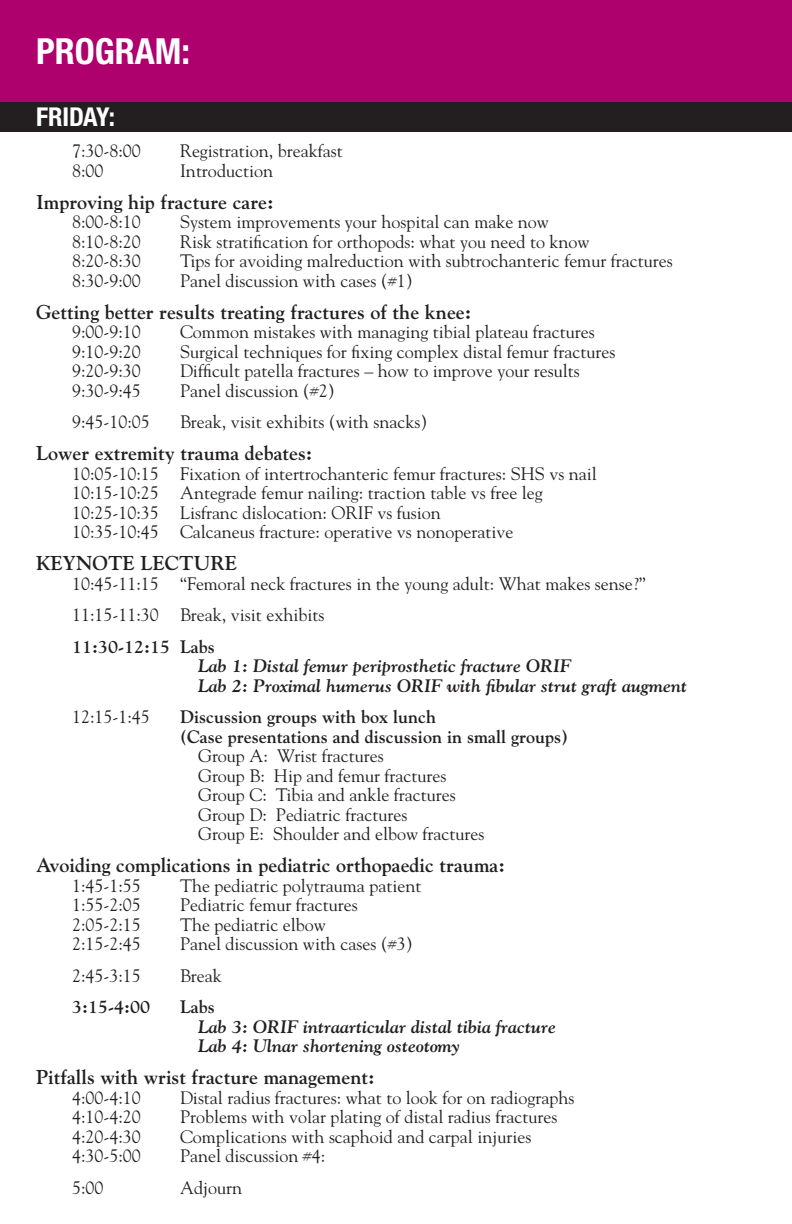
<style>
.page{position:relative;width:792px;height:1224px;background:#fff}
.page>*{position:absolute;margin:0;border:0;box-sizing:border-box;transform-origin:0 0}
.t1{font:700 condensed 36px "Helvetica Neue";color:#fff}
.t2{font:700 condensed 26px "Helvetica Neue";color:#fff}
.t3{font:700 20px "Goudy";color:#231f20}
.t4{font:18px/19.4px "Goudy";color:#231f20}
.t5{font:italic 700 18px/19.4px "Goudy";color:#231f20}
.t6{font:700 18px/19.4px "Goudy";color:#231f20}
</style>
<div class="page">
<div style="left:0;top:0;width:792px;height:102px;background:#af016e"></div>
<div style="left:0;top:102px;width:792px;height:30px;background:#231f20"></div>
<h1 class="t1" style="left:36px;top:29px;width:156px">PROGRAM:</h1>
<h2 class="t2" style="left:36px;top:101px;width:81px">FRIDAY:</h2>
<p class="t4" style="left:72px;top:141px;width:70px">7:30-8:00</p>
<p class="t4" style="left:180px;top:141px;width:164px">Registration, breakfast</p>
<p class="t4" style="left:72px;top:160px;width:33px">8:00</p>
<p class="t4" style="left:180px;top:160px;width:95px">Introduction</p>
<p class="t3" style="left:36px;top:190px;width:239px">Improving hip fracture care:</p>
<p class="t4" style="left:72px;top:212px;width:70px">8:00-8:10</p>
<p class="t4" style="left:180px;top:212px;width:370px">System improvements your hospital can make now</p>
<p class="t4" style="left:72px;top:231px;width:70px">8:10-8:20</p>
<p class="t4" style="left:180px;top:231px;width:411px">Risk stratification for orthopods: what you need to know</p>
<p class="t4" style="left:72px;top:251px;width:70px">8:20-8:30</p>
<p class="t4" style="left:180px;top:251px;width:494px">Tips for avoiding malreduction with subtrochanteric femur fractures</p>
<p class="t4" style="left:72px;top:270px;width:70px">8:30-9:00</p>
<p class="t4" style="left:180px;top:270px;width:234px">Panel discussion with cases (#1)</p>
<p class="t3" style="left:36px;top:300px;width:437px">Getting better results treating fractures of the knee:</p>
<p class="t4" style="left:72px;top:322px;width:70px">9:00-9:10</p>
<p class="t4" style="left:180px;top:322px;width:416px">Common mistakes with managing tibial plateau fractures</p>
<p class="t4" style="left:72px;top:341px;width:70px">9:10-9:20</p>
<p class="t4" style="left:180px;top:341px;width:437px">Surgical techniques for fixing complex distal femur fractures</p>
<p class="t4" style="left:72px;top:361px;width:70px">9:20-9:30</p>
<p class="t4" style="left:180px;top:361px;width:401px">Difficult patella fractures – how to improve your results</p>
<p class="t4" style="left:72px;top:380px;width:70px">9:30-9:45</p>
<p class="t4" style="left:180px;top:380px;width:156px">Panel discussion (#2)</p>
<p class="t4" style="left:72px;top:412px;width:79px">9:45-10:05</p>
<p class="t4" style="left:180px;top:412px;width:249px">Break, visit exhibits (with snacks)</p>
<p class="t3" style="left:36px;top:441px;width:278px">Lower extremity trauma debates:</p>
<p class="t4" style="left:72px;top:463px;width:526px">10:05-10:15 Fixation of intertrochanteric femur fractures: SHS vs nail 10:15-10:25 Antegrade femur nailing: traction table vs free leg 10:25-10:35 Lisfranc dislocation: ORIF vs fusion<br>10:35-10:45 Calcaneus fracture: operative vs nonoperative</p>
<p class="t3" style="left:36px;top:551px;width:203px">KEYNOTE LECTURE</p>
<p class="t4" style="left:72px;top:567px;width:575px;line-height:31.6px">10:45-11:15 “Femoral neck fractures in the young adult: What makes sense?”<br>11:15-11:30 Break, visit exhibits</p>
<p class="t6" style="left:72px;top:637px;width:144px">11:30-12:15 Labs</p>
<p class="t5" style="left:198px;top:656px;width:491px">Lab 1: Distal femur periprosthetic fracture ORIF<br>Lab 2: Proximal humerus ORIF with fibular strut graft augment</p>
<p class="t4" style="left:72px;top:707px;width:79px">12:15-1:45</p>
<p class="t6" style="left:180px;top:707px;width:390px">Discussion groups with box lunch<br>(Case presentations and discussion in small groups)</p>
<p class="t4" style="left:198px;top:746px;width:288px">Group A: Wrist fractures<br>Group B: Hip and femur fractures<br>Group C: Tibia and ankle fractures<br>Group D: Pediatric fractures<br>Group E: Shoulder and elbow fractures</p>
<p class="t3" style="left:36px;top:853px;width:471px">Avoiding complications in pediatric orthopaedic trauma:</p>
<p class="t4" style="left:72px;top:875px;width:70px">1:45-1:55</p>
<p class="t4" style="left:180px;top:875px;width:243px">The pediatric polytrauma patient</p>
<p class="t4" style="left:72px;top:895px;width:70px">1:55-2:05</p>
<p class="t4" style="left:180px;top:895px;width:179px">Pediatric femur fractures</p>
<p class="t4" style="left:72px;top:914px;width:70px">2:05-2:15</p>
<p class="t4" style="left:180px;top:914px;width:147px">The pediatric elbow</p>
<p class="t4" style="left:72px;top:934px;width:70px">2:15-2:45</p>
<p class="t4" style="left:180px;top:934px;width:234px">Panel discussion with cases (#3)</p>
<p class="t4" style="left:72px;top:965px;width:70px">2:45-3:15</p>
<p class="t4" style="left:180px;top:965px;width:43px">Break</p>
<p class="t6" style="left:72px;top:997px;width:80px">3:15-4:00</p>
<p class="t6" style="left:180px;top:997px;width:36px">Labs</p>
<p class="t5" style="left:198px;top:1017px;width:360px">Lab 3: ORIF intraarticular distal tibia fracture<br>Lab 4: Ulnar shortening osteotomy</p>
<p class="t3" style="left:36px;top:1065px;width:340px">Pitfalls with wrist fracture management:</p>
<p class="t4" style="left:72px;top:1087px;width:70px">4:00-4:10</p>
<p class="t4" style="left:180px;top:1087px;width:396px">Distal radius fractures: what to look for on radiographs</p>
<p class="t4" style="left:72px;top:1107px;width:70px">4:10-4:20</p>
<p class="t4" style="left:180px;top:1107px;width:379px">Problems with volar plating of distal radius fractures</p>
<p class="t4" style="left:72px;top:1126px;width:70px">4:20-4:30</p>
<p class="t4" style="left:180px;top:1126px;width:353px">Complications with scaphoid and carpal injuries</p>
<p class="t4" style="left:72px;top:1146px;width:70px">4:30-5:00</p>
<p class="t4" style="left:180px;top:1146px;width:147px">Panel discussion #4:</p>
<p class="t4" style="left:72px;top:1177px;width:33px">5:00</p>
<p class="t4" style="left:180px;top:1177px;width:64px">Adjourn</p>
</div>
